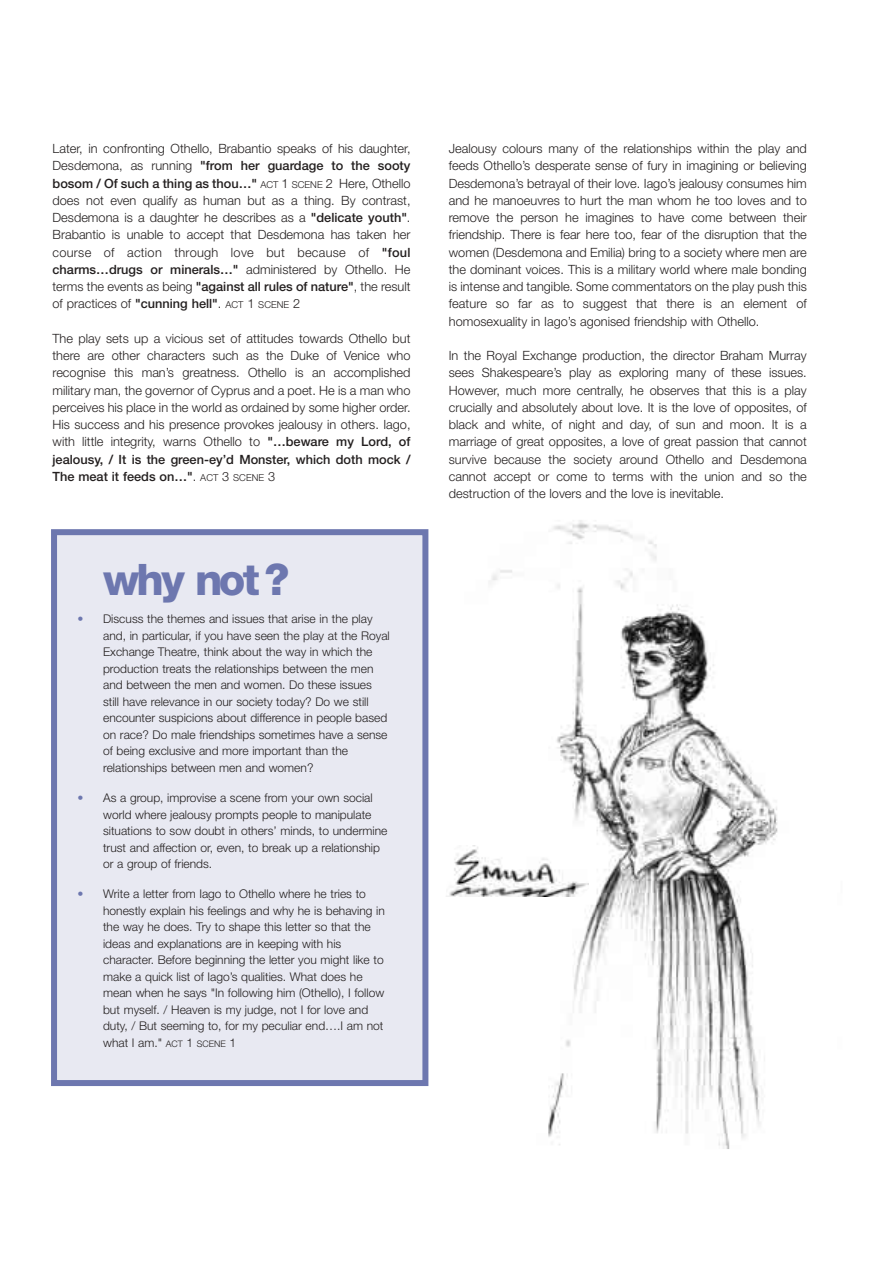
<style>
.page{position:relative;width:893px;height:1263px;background:#fff}
.page>*{position:absolute;margin:0;border:0;box-sizing:border-box;transform-origin:0 0}
.t1{font:800 43.5px "Helvetica Neue";letter-spacing:-.065em;color:#6d77af}
.t2{font:300 12.75px/17.2px "Helvetica Neue";color:#231f1f;text-align:justify}
.t3{font:300 12px/16.5px "Helvetica Neue";color:#231f1f}
.s1{font-weight:500}
.s2{font-size:9.6px}
.s3{color:#6d77af}
.s4{font-size:9px}
</style>
<div class="page">
<div style="left:54px;top:532px;width:371px;height:551px;background:#e8e9f2"></div>
<div style="left:51px;top:529px;width:377px;height:557px;border:6px solid #6d77af"></div>
<img style="left:465px;top:520px;width:313px;height:629px">
<img style="left:449px;top:846px;width:139px;height:50px">
<p class="t2" style="left:53px;top:141px;width:359px">Later, in confronting Othello, Brabantio speaks of his daughter, Desdemona, as running <span class="s1">"from her guardage to the sooty bosom / Of such a thing as thou…"</span> <span class="s2">ACT</span> 1 <span class="s2">SCENE</span> 2 Here, Othello does not even qualify as human but as a thing. By contrast, Desdemona is a daughter he describes as a <span class="s1">"delicate youth"</span>.<br>Brabantio is unable to accept that Desdemona has taken her course of action through love but because of <span class="s1">"foul charms…drugs or minerals…"</span> administered by Othello. He terms the events as being <span class="s1">"against all rules of nature"</span>, the result of practices of <span class="s1">"cunning hell"</span>. <span class="s2">ACT</span> 1 <span class="s2">SCENE</span> 2</p>
<p class="t2" style="left:53px;top:331px;width:359px">The play sets up a vicious set of attitudes towards Othello but there are other characters such as the Duke of Venice who recognise this man’s greatness. Othello is an accomplished military man, the governor of Cyprus and a poet. He is a man who perceives his place in the world as ordained by some higher order.<br>His success and his presence provokes jealousy in others. Iago, with little integrity, warns Othello to <span class="s1">"…beware my Lord, of jealousy, / It is the green-ey’d Monster, which doth mock / The meat it feeds on…"</span>. <span class="s2">ACT</span> 3 <span class="s2">SCENE</span> 3</p>
<h1 class="t1" style="left:103px;top:564px;width:188px">why not ?</h1>
<p class="t3" style="left:103px;top:612px;width:288px;text-indent:-26px"><span class="s3">•</span> Discuss the themes and issues that arise in the play and, in particular, if you have seen the play at the Royal Exchange Theatre, think about the way in which the production treats the relationships between the men and between the men and women. Do these issues still have relevance in our society today? Do we still encounter suspicions about difference in people based on race? Do male friendships sometimes have a sense of being exclusive and more important than the relationships between men and women?</p>
<p class="t3" style="left:103px;top:791px;width:286px;text-indent:-26px"><span class="s3">•</span> As a group, improvise a scene from your own social world where jealousy prompts people to manipulate situations to sow doubt in others’ minds, to undermine trust and affection or, even, to break up a relationship or a group of friends.</p>
<p class="t3" style="left:103px;top:887px;width:283px;text-indent:-26px"><span class="s3">•</span> Write a letter from Iago to Othello where he tries to honestly explain his feelings and why he is behaving in the way he does. Try to shape this letter so that the ideas and explanations are in keeping with his character. Before beginning the letter you might like to make a quick list of Iago’s qualities. What does he mean when he says "In following him (Othello), I follow but myself. / Heaven is my judge, not I for love and duty, / But seeming to, for my peculiar end….I am not what I am." <span class="s4">ACT</span> 1 <span class="s4">SCENE</span> 1</p>
<p class="t2" style="left:449px;top:141px;width:359px">Jealousy colours many of the relationships within the play and feeds Othello’s desperate sense of fury in imagining or believing Desdemona’s betrayal of their love. Iago’s jealousy consumes him and he manoeuvres to hurt the man whom he too loves and to remove the person he imagines to have come between their friendship. There is fear here too, fear of the disruption that the women (Desdemona and Emilia) bring to a society where men are the dominant voices. This is a military world where male bonding is intense and tangible. Some commentators on the play push this feature so far as to suggest that there is an element of homosexuality in Iago’s agonised friendship with Othello.</p>
<p class="t2" style="left:449px;top:348px;width:359px">In the Royal Exchange production, the director Braham Murray sees Shakespeare’s play as exploring many of these issues.<br>However, much more centrally, he observes that this is a play crucially and absolutely about love. It is the love of opposites, of black and white, of night and day, of sun and moon. It is a marriage of great opposites, a love of great passion that cannot survive because the society around Othello and Desdemona cannot accept or come to terms with the union and so the destruction of the lovers and the love is inevitable.</p>
</div>
